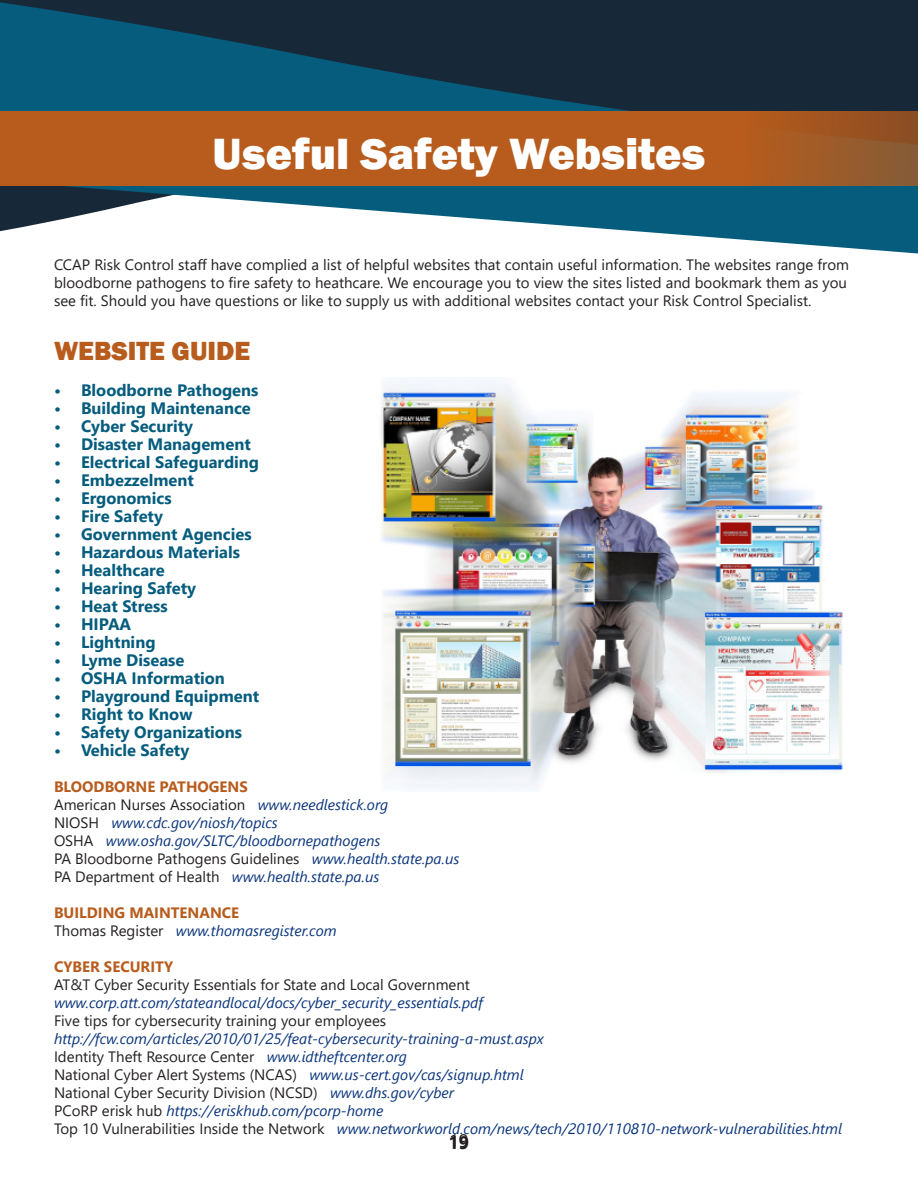
<style>
.page{position:relative;width:918px;height:1188px;background:#fff}
.page>*{position:absolute;margin:0;border:0;box-sizing:border-box;transform-origin:0 0}
.t1{font:700 45px "Verdana";color:#fff}
.t2{font:800 45px "Franklin Gothic";color:#fff}
.t3{font:800 27px "Franklin Gothic";color:#b75c1d}
.t4{font:18px "Segoe UI";color:#231f20}
.t5{font:700 16.5px "Segoe UI";color:#055c7d}
.t6{font:15px/18px "Segoe UI";color:#231f20}
.t7{font:italic 15px "Segoe UI";color:#0a357c}
.t8{font:700 15px "Segoe UI";color:#b75c1d}
.s1{font-style:italic;color:#0a357c}
.s2{font-style:normal;color:#231f20}
</style>
<div class="page">
<svg style="left:0;top:0;width:918px;height:254px"></svg>
<div style="left:0;top:111px;width:918px;height:75px;background:#b75c1d"></div>
<img style="left:381px;top:377px;width:462px;height:413px">
<h1 class="t1" style="left:72px;top:110px;width:776px">CCAP’s Risk Management Staff</h1>
<p class="t2" style="left:213px;top:125px;width:494px">Useful Safety Websites</p>
<p class="t6" style="left:54px;top:255px;width:797px">CCAP Risk Control staff have complied a list of helpful websites that contain useful information. The websites range from bloodborne pathogens to fire safety to heathcare. We encourage you to view the sites listed and bookmark them as you see fit. Should you have questions or like to supply us with additional websites contact your Risk Control Specialist.</p>
<p class="t3" style="left:54px;top:333px;width:198px">WEBSITE GUIDE</p>
<p class="t5" style="left:54px;top:377px;width:206px">• Bloodborne Pathogens</p>
<p class="t5" style="left:54px;top:395px;width:198px">• Building Maintenance</p>
<p class="t5" style="left:54px;top:413px;width:141px">• Cyber Security</p>
<p class="t5" style="left:54px;top:431px;width:198px">• Disaster Management</p>
<p class="t5" style="left:54px;top:449px;width:207px">• Electrical Safeguarding</p>
<p class="t5" style="left:54px;top:467px;width:141px">• Embezzelment</p>
<p class="t5" style="left:54px;top:485px;width:119px">• Ergonomics</p>
<p class="t5" style="left:54px;top:503px;width:110px">• Fire Safety</p>
<p class="t5" style="left:54px;top:521px;width:199px">• Government Agencies</p>
<p class="t5" style="left:54px;top:539px;width:187px">• Hazardous Materials</p>
<p class="t5" style="left:54px;top:557px;width:112px">• Healthcare</p>
<p class="t5" style="left:54px;top:575px;width:144px">• Hearing Safety</p>
<p class="t5" style="left:54px;top:593px;width:115px">• Heat Stress</p>
<p class="t5" style="left:54px;top:611px;width:79px">• HIPAA</p>
<p class="t5" style="left:54px;top:629px;width:103px">• Lightning</p>
<p class="t5" style="left:54px;top:647px;width:132px">• Lyme Disease</p>
<p class="t5" style="left:54px;top:665px;width:172px">• OSHA Information</p>
<p class="t5" style="left:54px;top:683px;width:207px">• Playground Equipment</p>
<p class="t5" style="left:54px;top:701px;width:140px">• Right to Know</p>
<p class="t5" style="left:54px;top:719px;width:190px">• Safety Organizations</p>
<p class="t5" style="left:54px;top:737px;width:137px">• Vehicle Safety</p>
<p class="t8" style="left:54px;top:775px;width:195px">BLOODBORNE PATHOGENS</p>
<p class="t6" style="left:54px;top:795px;width:336px">American Nurses Association <span class="s1">www.needlestick.org</span></p>
<p class="t7" style="left:54px;top:811px;width:225px"><span class="s2">NIOSH</span> www.cdc.gov/niosh/topics</p>
<p class="t7" style="left:54px;top:829px;width:328px"><span class="s2">OSHA</span> www.osha.gov/SLTC/bloodbornepathogens</p>
<p class="t6" style="left:54px;top:849px;width:407px">PA Bloodborne Pathogens Guidelines <span class="s1">www.health.state.pa.us</span></p>
<p class="t7" style="left:54px;top:865px;width:327px"><span class="s2">PA Department of Health</span> www.health.state.pa.us</p>
<p class="t8" style="left:54px;top:901px;width:187px">BUILDING MAINTENANCE</p>
<p class="t7" style="left:54px;top:919px;width:284px"><span class="s2">Thomas Register</span> www.thomasregister.com</p>
<p class="t8" style="left:54px;top:955px;width:121px">CYBER SECURITY</p>
<p class="t6" style="left:54px;top:975px;width:418px">AT&amp;T Cyber Security Essentials for State and Local Government</p>
<p class="t7" style="left:54px;top:991px;width:430px">www.corp.att.com/stateandlocal/docs/cyber_security_essentials.pdf</p>
<p class="t6" style="left:54px;top:1011px;width:334px">Five tips for cybersecurity training your employees</p>
<p class="t7" style="left:54px;top:1027px;width:491px">http://fcw.com/articles/2010/01/25/feat-cybersecurity-training-a-must.aspx</p>
<p class="t6" style="left:54px;top:1047px;width:355px">Identity Theft Resource Center <span class="s1">www.idtheftcenter.org</span></p>
<p class="t6" style="left:54px;top:1065px;width:471px">National Cyber Alert Systems (NCAS) <span class="s1">www.us-cert.gov/cas/signup.html</span></p>
<p class="t6" style="left:54px;top:1083px;width:402px">National Cyber Security Division (NCSD) <span class="s1">www.dhs.gov/cyber<br></span>PCoRP erisk hub <span class="s1">https://eriskhub.com/pcorp-home</span></p>
<p class="t7" style="left:54px;top:1117px;width:789px"><span class="s2">Top 10 Vulnerabilities Inside the Network</span> www.networkworld.com/news/tech/2010/110810-network-vulnerabilities.html</p>
<p class="t4" style="left:449px;top:1126px;width:21px">19</p>
</div>
